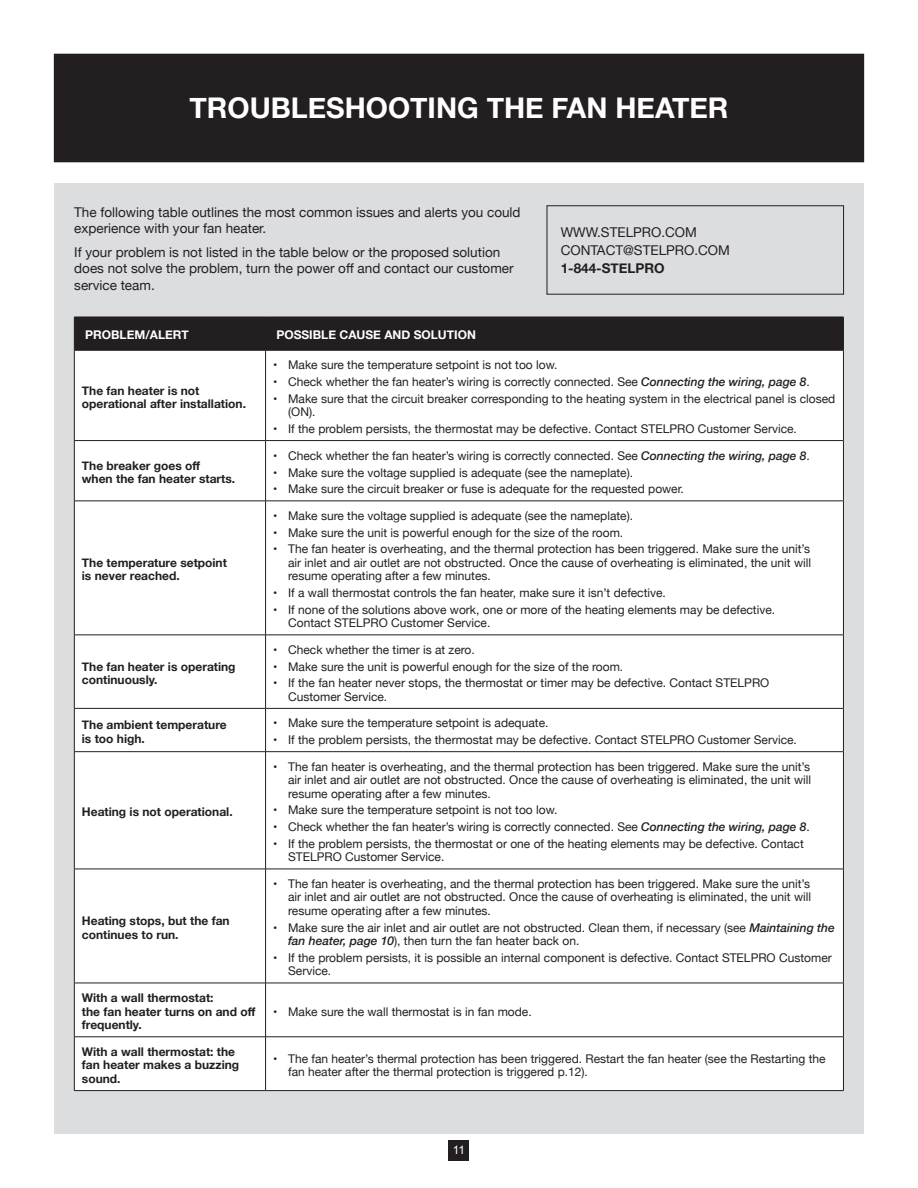
<style>
.page{position:relative;width:918px;height:1188px;background:#fff}
.page>*{position:absolute;margin:0;border:0;box-sizing:border-box;transform-origin:0 0}
.t1{font:700 28.5px "Helvetica Neue";color:#fff}
.t2{font:13.5px/16.5px "Helvetica Neue";color:#231f20}
.t3{font:700 13.5px "Helvetica Neue";color:#231f20}
.t4{font:12px/13.5px "Helvetica Neue";color:#231f20}
.t5{font:700 12px/13.5px "Helvetica Neue";color:#231f20}
.t6{font:700 12px "Helvetica Neue";color:#fff}
.t7{font:11.7px "Arial";color:#fff}
.s1{font-weight:500;font-style:italic}
</style>
<div class="page">
<div style="left:449px;top:1140px;width:20px;height:20px;background:#231f20"></div>
<div style="left:54px;top:183px;width:810px;height:951px;background:#dcdddf"></div>
<div style="left:54px;top:54px;width:810px;height:108px;background:#231f20"></div>
<div style="left:75px;top:318px;width:768px;height:32px;background:#231f20"></div>
<div style="left:75px;top:351px;width:190px;height:739px;background:#fff"></div>
<div style="left:266px;top:351px;width:577px;height:739px;background:#fff"></div>
<hr style="left:74px;top:317px;width:192px;height:1px;background:#231f20">
<hr style="left:74px;top:317px;width:1px;height:33px;background:#231f20">
<hr style="left:266px;top:317px;width:578px;height:1px;background:#231f20">
<hr style="left:265px;top:317px;width:1px;height:33px;background:#231f20">
<hr style="left:843px;top:317px;width:1px;height:33px;background:#231f20">
<hr style="left:74px;top:350px;width:192px;height:1px;background:#231f20">
<hr style="left:74px;top:350px;width:1px;height:90px;background:#231f20">
<hr style="left:266px;top:350px;width:578px;height:1px;background:#231f20">
<hr style="left:265px;top:350px;width:1px;height:90px;background:#231f20">
<hr style="left:843px;top:350px;width:1px;height:90px;background:#231f20">
<hr style="left:74px;top:440px;width:192px;height:1px;background:#231f20">
<hr style="left:74px;top:441px;width:1px;height:60px;background:#231f20">
<hr style="left:266px;top:440px;width:578px;height:1px;background:#231f20">
<hr style="left:265px;top:441px;width:1px;height:60px;background:#231f20">
<hr style="left:843px;top:441px;width:1px;height:60px;background:#231f20">
<hr style="left:74px;top:501px;width:192px;height:1px;background:#231f20">
<hr style="left:74px;top:501px;width:1px;height:134px;background:#231f20">
<hr style="left:266px;top:501px;width:578px;height:1px;background:#231f20">
<hr style="left:265px;top:501px;width:1px;height:134px;background:#231f20">
<hr style="left:843px;top:501px;width:1px;height:134px;background:#231f20">
<hr style="left:74px;top:635px;width:192px;height:1px;background:#231f20">
<hr style="left:74px;top:635px;width:1px;height:73px;background:#231f20">
<hr style="left:266px;top:635px;width:578px;height:1px;background:#231f20">
<hr style="left:265px;top:635px;width:1px;height:73px;background:#231f20">
<hr style="left:843px;top:635px;width:1px;height:73px;background:#231f20">
<hr style="left:74px;top:708px;width:192px;height:1px;background:#231f20">
<hr style="left:74px;top:709px;width:1px;height:42px;background:#231f20">
<hr style="left:266px;top:708px;width:578px;height:1px;background:#231f20">
<hr style="left:265px;top:709px;width:1px;height:42px;background:#231f20">
<hr style="left:843px;top:709px;width:1px;height:42px;background:#231f20">
<hr style="left:74px;top:751px;width:192px;height:1px;background:#231f20">
<hr style="left:74px;top:752px;width:1px;height:117px;background:#231f20">
<hr style="left:266px;top:751px;width:578px;height:1px;background:#231f20">
<hr style="left:265px;top:752px;width:1px;height:117px;background:#231f20">
<hr style="left:843px;top:752px;width:1px;height:117px;background:#231f20">
<hr style="left:74px;top:869px;width:192px;height:1px;background:#231f20">
<hr style="left:74px;top:869px;width:1px;height:114px;background:#231f20">
<hr style="left:266px;top:869px;width:578px;height:1px;background:#231f20">
<hr style="left:265px;top:869px;width:1px;height:114px;background:#231f20">
<hr style="left:843px;top:869px;width:1px;height:114px;background:#231f20">
<hr style="left:74px;top:983px;width:192px;height:1px;background:#231f20">
<hr style="left:74px;top:983px;width:1px;height:54px;background:#231f20">
<hr style="left:266px;top:983px;width:578px;height:1px;background:#231f20">
<hr style="left:265px;top:983px;width:1px;height:54px;background:#231f20">
<hr style="left:843px;top:983px;width:1px;height:54px;background:#231f20">
<hr style="left:74px;top:1037px;width:192px;height:1px;background:#231f20">
<hr style="left:74px;top:1037px;width:1px;height:53px;background:#231f20">
<hr style="left:266px;top:1037px;width:578px;height:1px;background:#231f20">
<hr style="left:265px;top:1037px;width:1px;height:53px;background:#231f20">
<hr style="left:843px;top:1037px;width:1px;height:53px;background:#231f20">
<hr style="left:74px;top:1090px;width:192px;height:1px;background:#231f20">
<hr style="left:266px;top:1090px;width:578px;height:1px;background:#231f20">
<h1 class="t1" style="left:190px;top:86px;width:540px">TROUBLESHOOTING THE FAN HEATER</h1>
<p class="t2" style="left:74px;top:205px;width:448px">The following table outlines the most common issues and alerts you could experience with your fan heater.</p>
<p class="t2" style="left:74px;top:244px;width:441px">If your problem is not listed in the table below or the proposed solution does not solve the problem, turn the power off and contact our customer service team.</p>
<p class="t6" style="left:85px;top:326px;width:105px">PROBLEM/ALERT</p>
<p class="t6" style="left:276px;top:326px;width:201px">POSSIBLE CAUSE AND SOLUTION</p>
<p class="t2" style="left:561px;top:224px;width:171px;line-height:18px">WWW.STELPRO.COM<br>CONTACT@STELPRO.COM</p>
<p class="t3" style="left:561px;top:257px;width:106px">1-844-STELPRO</p>
<p class="t5" style="left:82px;top:384px;width:166px">The fan heater is not operational after installation.</p>
<p class="t5" style="left:82px;top:459px;width:155px">The breaker goes off<br>when the fan heater starts.</p>
<p class="t5" style="left:82px;top:556px;width:147px">The temperature setpoint is never reached.</p>
<p class="t5" style="left:82px;top:660px;width:155px">The fan heater is operating continuously.</p>
<p class="t4" style="left:273px;top:359px;width:286px">• Make sure the temperature setpoint is not too low.</p>
<p class="t4" style="left:273px;top:376px;width:538px">• Check whether the fan heater’s wiring is correctly connected. See <span class="s1">Connecting the wiring, page 8</span>.</p>
<p class="t4" style="left:288px;top:392px;width:549px;text-indent:-15px">• Make sure that the circuit breaker corresponding to the heating system in the electrical panel is closed (ON).</p>
<p class="t4" style="left:273px;top:423px;width:525px">• If the problem persists, the thermostat may be defective. Contact STELPRO Customer Service.</p>
<p class="t4" style="left:273px;top:449px;width:538px">• Check whether the fan heater’s wiring is correctly connected. See <span class="s1">Connecting the wiring, page 8</span>.</p>
<p class="t4" style="left:273px;top:466px;width:361px">• Make sure the voltage supplied is adequate (see the nameplate).</p>
<p class="t4" style="left:273px;top:483px;width:412px">• Make sure the circuit breaker or fuse is adequate for the requested power.</p>
<p class="t4" style="left:273px;top:510px;width:361px">• Make sure the voltage supplied is adequate (see the nameplate).</p>
<p class="t4" style="left:273px;top:526px;width:352px">• Make sure the unit is powerful enough for the size of the room.</p>
<p class="t4" style="left:288px;top:543px;width:524px;text-align:justify;text-indent:-15px">• The fan heater is overheating, and the thermal protection has been triggered. Make sure the unit’s air inlet and air outlet are not obstructed. Once the cause of overheating is eliminated, the unit will resume operating after a few minutes.</p>
<p class="t4" style="left:273px;top:587px;width:394px">• If a wall thermostat controls the fan heater, make sure it isn’t defective.</p>
<p class="t4" style="left:288px;top:603px;width:488px;text-indent:-15px">• If none of the solutions above work, one or more of the heating elements may be defective.<br>Contact STELPRO Customer Service.</p>
<p class="t4" style="left:273px;top:643px;width:203px">• Check whether the timer is at zero.</p>
<p class="t4" style="left:273px;top:660px;width:352px">• Make sure the unit is powerful enough for the size of the room.</p>
<p class="t4" style="left:288px;top:677px;width:483px;text-indent:-15px">• If the fan heater never stops, the thermostat or timer may be defective. Contact STELPRO<br>Customer Service.</p>
<p class="t5" style="left:82px;top:718px;width:146px">The ambient temperature is too high.</p>
<p class="t4" style="left:273px;top:717px;width:277px">• Make sure the temperature setpoint is adequate.</p>
<p class="t4" style="left:273px;top:734px;width:525px">• If the problem persists, the thermostat may be defective. Contact STELPRO Customer Service.</p>
<p class="t5" style="left:82px;top:805px;width:152px">Heating is not operational.</p>
<p class="t5" style="left:82px;top:914px;width:149px">Heating stops, but the fan continues to run.</p>
<p class="t5" style="left:82px;top:991px;width:175px">With a wall thermostat:<br>the fan heater turns on and off frequently.</p>
<p class="t4" style="left:288px;top:760px;width:524px;text-align:justify;text-indent:-15px">• The fan heater is overheating, and the thermal protection has been triggered. Make sure the unit’s air inlet and air outlet are not obstructed. Once the cause of overheating is eliminated, the unit will resume operating after a few minutes.</p>
<p class="t4" style="left:273px;top:804px;width:286px">• Make sure the temperature setpoint is not too low.</p>
<p class="t4" style="left:273px;top:821px;width:538px">• Check whether the fan heater’s wiring is correctly connected. See <span class="s1">Connecting the wiring, page 8</span>.</p>
<p class="t4" style="left:288px;top:838px;width:517px;text-indent:-15px">• If the problem persists, the thermostat or one of the heating elements may be defective. Contact<br>STELPRO Customer Service.</p>
<p class="t4" style="left:288px;top:878px;width:524px;text-align:justify;text-indent:-15px">• The fan heater is overheating, and the thermal protection has been triggered. Make sure the unit’s air inlet and air outlet are not obstructed. Once the cause of overheating is eliminated, the unit will resume operating after a few minutes.</p>
<p class="t4" style="left:288px;top:921px;width:548px;text-indent:-15px">• Make sure the air inlet and air outlet are not obstructed. Clean them, if necessary (see <span class="s1">Maintaining the fan heater, page 10</span>), then turn the fan heater back on.</p>
<p class="t4" style="left:288px;top:952px;width:545px;text-indent:-15px">• If the problem persists, it is possible an internal component is defective. Contact STELPRO Customer<br>Service.</p>
<p class="t4" style="left:273px;top:1005px;width:260px">• Make sure the wall thermostat is in fan mode.</p>
<p class="t5" style="left:82px;top:1045px;width:159px">With a wall thermostat: the fan heater makes a buzzing sound.</p>
<p class="t4" style="left:288px;top:1052px;width:539px;text-indent:-15px">• The fan heater’s thermal protection has been triggered. Restart the fan heater (see the Restarting the fan heater after the thermal protection is triggered p.12).</p>
<p class="t7" style="left:453px;top:1143px;width:14px">11</p>
</div>
